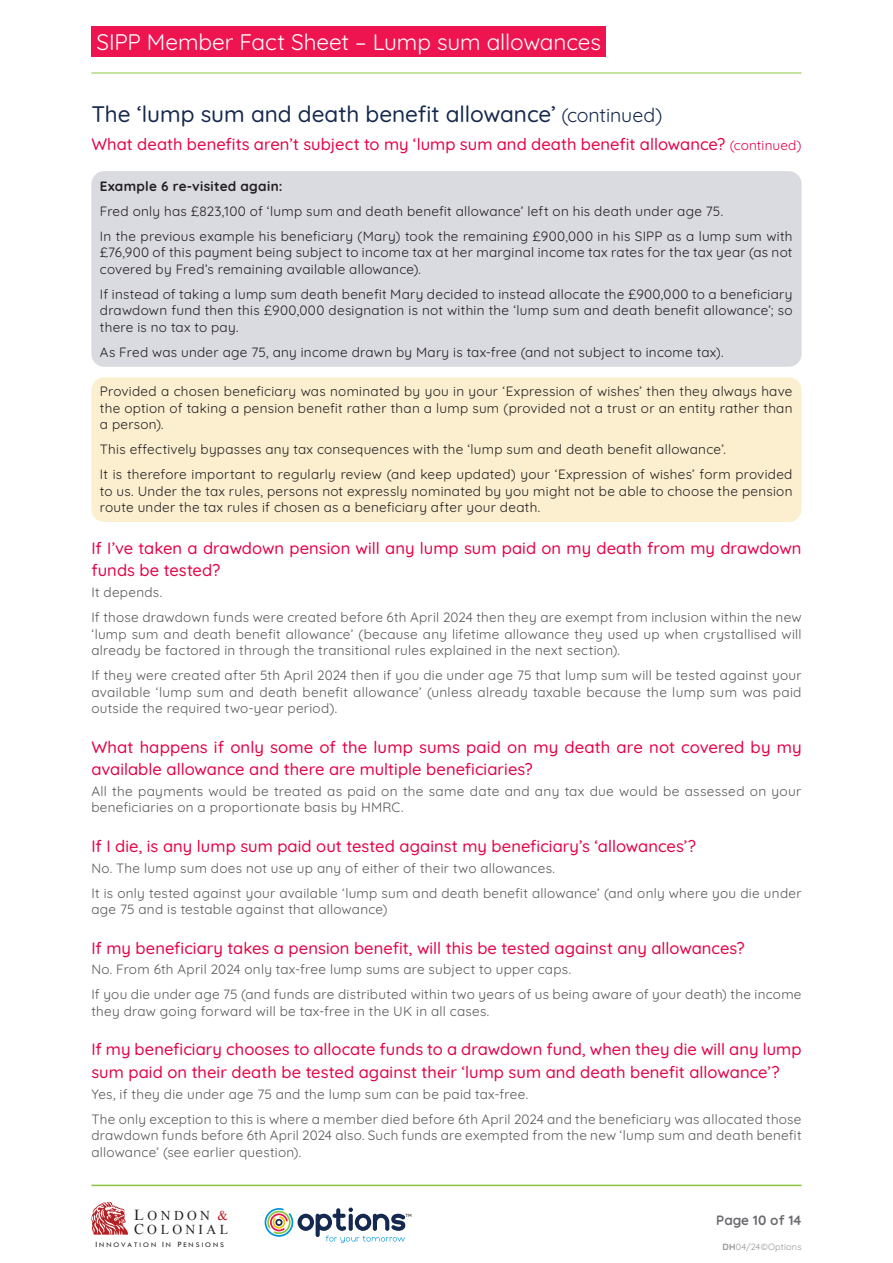
<style>
.page{position:relative;width:893px;height:1263px;background:#fff}
.page>*{position:absolute;margin:0;border:0;box-sizing:border-box;transform-origin:0 0}
.Options_-_Header__15{font:500 22.5px "Quicksand";color:#17294c}
.t1{font:22.5px "Quicksand";letter-spacing:-.005em;color:#fff}
.Options_-_Sub_Header{font:500 16.5px/22.5px "Quicksand";letter-spacing:.005em;color:#e50045}
.t2{font:13.65px "Times New Roman";letter-spacing:.245em;color:#231f20}
.Options_-_Main_Text{font:13.5px/16.5px "Quicksand";letter-spacing:.02em;color:#57585a;text-align:justify}
.Options_-_Main_Text-2{font:13.5px/16.5px "Quicksand";letter-spacing:.02em;color:#231f20;text-align:justify}
.Options_-_Main_Text-3{font:700 13.5px "Quicksand";letter-spacing:.025em;color:#231f20}
.t3{font:700 13.5px "Quicksand";color:#6c6d70}
.t4{font:13.5px "Times New Roman";letter-spacing:.25em;color:#231f20}
.t5{font:9px "Quicksand";letter-spacing:.025em;color:#939598}
.t6{font:7.2px "Tw Cen";letter-spacing:.26em;color:#231f20;scale:1.05 1}
.t7{font:500 4.5px "Quicksand";color:#231f20}
.s1{font-weight:400;font-size:19.5px}
.s2{font-weight:400;font-size:13.5px}
.s3{font-size:15.3px}
.s4{color:#b61f27}
.s5{font-size:15px}
.s6{font-size:8.4px}
.s7{font-weight:700}
</style>
<div class="page">
<hr style="left:91px;top:73px;width:710px;height:1px;background:#8bc63e">
<div style="left:91px;top:26px;width:515px;height:31px;background:#ed144f"></div>
<hr style="left:91px;top:1184px;width:710px;height:2px;background:#8bc63e">
<svg style="left:265px;top:1207px;width:140px;height:36px"></svg>
<div style="left:275px;top:1219px;width:7px;height:7px;border:2px solid #13294f;border-radius:50%"></div>
<svg style="left:91px;top:1202px;width:37px;height:32px"></svg>
<div style="left:91px;top:171px;width:710px;height:196px;background:#dadae1;border-radius:13px"></div>
<div style="left:91px;top:377px;width:710px;height:145px;background:#fbefd0;border-radius:13px"></div>
<h1 class="t1" style="left:97px;top:24px;width:506px">SIPP Member Fact Sheet – Lump sum allowances</h1>
<p class="Options_-_Header__15" style="left:91px;top:97px;width:572px">The ‘lump sum and death benefit allowance’ <span class="s1">(continued)</span></p>
<p class="Options_-_Sub_Header" style="left:91px;top:132px;width:712px">What death benefits aren’t subject to my ‘lump sum and death benefit allowance? <span class="s2">(continued)</span></p>
<p class="Options_-_Main_Text-3" style="left:100px;top:175px;width:184px">Example 6 re-visited again:</p>
<p class="Options_-_Main_Text-2" style="left:100px;top:201px;width:625px">Fred only has £823,100 of ‘lump sum and death benefit allowance’ left on his death under age 75.</p>
<p class="Options_-_Main_Text-2" style="left:100px;top:226px;width:694px">In the previous example his beneficiary (Mary) took the remaining £900,000 in his SIPP as a lump sum with £76,900 of this payment being subject to income tax at her marginal income tax rates for the tax year (as not covered by Fred’s remaining available allowance).</p>
<p class="Options_-_Main_Text-2" style="left:100px;top:284px;width:694px">If instead of taking a lump sum death benefit Mary decided to instead allocate the £900,000 to a beneficiary drawdown fund then this £900,000 designation is not within the ‘lump sum and death benefit allowance’; so there is no tax to pay.</p>
<p class="Options_-_Main_Text-2" style="left:100px;top:342px;width:625px">As Fred was under age 75, any income drawn by Mary is tax-free (and not subject to income tax).</p>
<p class="Options_-_Main_Text-2" style="left:100px;top:382px;width:694px">Provided a chosen beneficiary was nominated by you in your ‘Expression of wishes’ then they always have the option of taking a pension benefit rather than a lump sum (provided not a trust or an entity rather than a person).</p>
<p class="Options_-_Main_Text-2" style="left:100px;top:440px;width:628px">This effectively bypasses any tax consequences with the ‘lump sum and death benefit allowance’.</p>
<p class="Options_-_Main_Text-2" style="left:100px;top:465px;width:694px">It is therefore important to regularly review (and keep updated) your ‘Expression of wishes’ form provided to us. Under the tax rules, persons not expressly nominated by you might not be able to choose the pension route under the tax rules if chosen as a beneficiary after your death.</p>
<p class="Options_-_Sub_Header" style="left:91px;top:535px;width:712px">If I’ve taken a drawdown pension will any lump sum paid on my death from my drawdown funds be tested?</p>
<p class="Options_-_Main_Text" style="left:91px;top:583px;width:72px">It depends.</p>
<p class="Options_-_Main_Text" style="left:91px;top:608px;width:712px">If those drawdown funds were created before 6th April 2024 then they are exempt from inclusion within the new ‘lump sum and death benefit allowance’ (because any lifetime allowance they used up when crystallised will already be factored in through the transitional rules explained in the next section).</p>
<p class="Options_-_Main_Text" style="left:91px;top:666px;width:712px">If they were created after 5th April 2024 then if you die under age 75 that lump sum will be tested against your available ‘lump sum and death benefit allowance’ (unless already taxable because the lump sum was paid outside the required two-year period).</p>
<p class="Options_-_Sub_Header" style="left:91px;top:734px;width:712px">What happens if only some of the lump sums paid on my death are not covered by my available allowance and there are multiple beneficiaries?</p>
<p class="Options_-_Main_Text" style="left:91px;top:781px;width:711px">All the payments would be treated as paid on the same date and any tax due would be assessed on your beneficiaries on a proportionate basis by HMRC.</p>
<p class="Options_-_Sub_Header" style="left:91px;top:833px;width:606px">If I die, is any lump sum paid out tested against my beneficiary’s ‘allowances’?</p>
<p class="Options_-_Main_Text" style="left:91px;top:858px;width:465px">No. The lump sum does not use up any of either of their two allowances.</p>
<p class="Options_-_Main_Text" style="left:91px;top:883px;width:712px">It is only tested against your available ‘lump sum and death benefit allowance’ (and only where you die under age 75 and is testable against that allowance)</p>
<p class="Options_-_Sub_Header" style="left:91px;top:935px;width:655px">If my beneficiary takes a pension benefit, will this be tested against any allowances?</p>
<p class="Options_-_Main_Text" style="left:91px;top:960px;width:481px">No. From 6th April 2024 only tax-free lump sums are subject to upper caps.</p>
<p class="Options_-_Main_Text" style="left:91px;top:985px;width:712px">If you die under age 75 (and funds are distributed within two years of us being aware of your death) the income they draw going forward will be tax-free in the UK in all cases.</p>
<p class="Options_-_Sub_Header" style="left:91px;top:1037px;width:712px">If my beneficiary chooses to allocate funds to a drawdown fund, when they die will any lump sum paid on their death be tested against their ‘lump sum and death benefit allowance’?</p>
<p class="Options_-_Main_Text" style="left:91px;top:1084px;width:438px">Yes, if they die under age 75 and the lump sum can be paid tax-free.</p>
<p class="Options_-_Main_Text" style="left:91px;top:1109px;width:712px">The only exception to this is where a member died before 6th April 2024 and the beneficiary was allocated those drawdown funds before 6th April 2024 also. Such funds are exempted from the new ‘lump sum and death benefit allowance’ (see earlier question).</p>
<p class="t4" style="left:134px;top:1206px;width:95px"><span class="s3">L</span>ONDON <span class="s4">&amp;</span></p>
<p class="t7" style="left:405px;top:1212px;width:8px">TM</p>
<p class="t2" style="left:134px;top:1220px;width:95px"><span class="s5">C</span>OLONIAL</p>
<p class="t6" style="left:95px;top:1240px;width:124px"><span class="s6">I</span>NNOVATION <span class="s6">I</span>N <span class="s6">P</span>ENSIONS</p>
<p class="t3" style="left:716px;top:1210px;width:87px">Page 10 of 14</p>
<p class="t5" style="left:722px;top:1239px;width:81px"><span class="s7">DH</span>04/24©Options</p>
</div>
